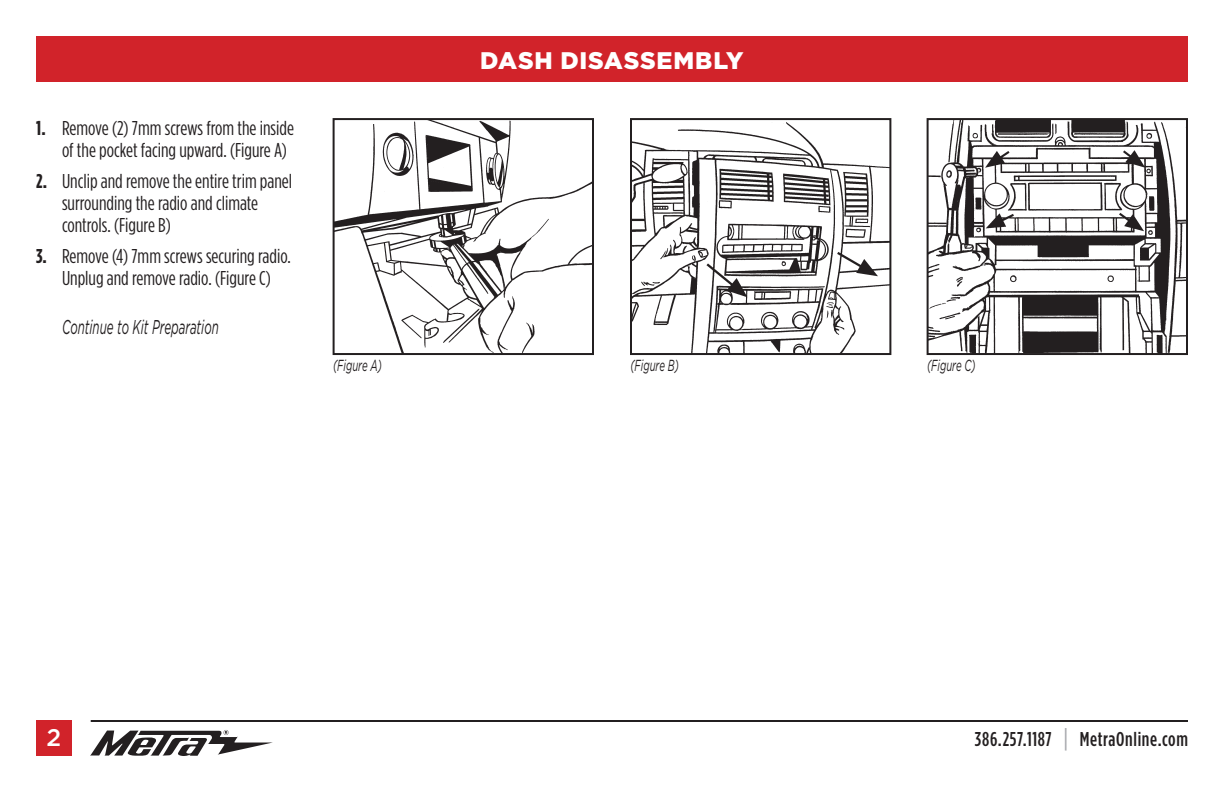
<style>
.page{position:relative;width:1224px;height:792px;background:#fff}
.page>*{position:absolute;margin:0;border:0;box-sizing:border-box;transform-origin:0 0}
.t1{font:900 24px "Gotham";letter-spacing:.03em;color:#fff}
.t2{font:500 24px "Gotham";color:#fff}
.t3{font:20px/22px "Gotham Condensed";color:#231f20}
.t4{font:500 20px "Gotham Condensed";letter-spacing:.03em;color:#231f20}
.t5{font:italic 20px "Gotham";color:#231f20;scale:.58 1}
.t6{font:italic 16px "Gotham";color:#231f20;scale:.6 1}
.s1{font-weight:700}
.s2{font-size:26px;color:#a8a9ad}
</style>
<div class="page">
<div style="left:36px;top:36px;width:1152px;height:45px;background:#d1232a"></div>
<svg style="left:90px;top:730px;width:183px;height:26px"></svg>
<hr style="left:91px;top:720px;width:1097px;height:2px;background:#231f20">
<div style="left:36px;top:720px;width:36px;height:36px;background:#d1232a"></div>
<img style="left:633px;top:122px;width:255px;height:230px">
<div style="left:630px;top:118px;width:261px;height:237px;border:2px solid #231f20"></div>
<img style="left:336px;top:121px;width:255px;height:231px">
<div style="left:333px;top:118px;width:261px;height:237px;border:2px solid #231f20"></div>
<img style="left:930px;top:121px;width:255px;height:231px">
<div style="left:927px;top:118px;width:261px;height:237px;border:2px solid #231f20"></div>
<p class="t3" style="left:62px;top:117px;width:234px;text-indent:-26px"><span class="s1">1.</span> Remove (2) 7mm screws from the inside of the pocket facing upward. (Figure A)</p>
<p class="t3" style="left:62px;top:170px;width:232px;text-indent:-26px"><span class="s1">2.</span> Unclip and remove the entire trim panel surrounding the radio and climate controls. (Figure B)</p>
<p class="t3" style="left:36px;top:245px;width:256px;text-align:center"><span class="s1">3.</span> Remove (4) 7mm screws securing radio.<br>Unplug and remove radio. (Figure C)</p>
<p class="t5" style="left:62px;top:316px;width:272px">Continue to Kit Preparation</p>
<p class="t1" style="left:480px;top:46px;width:265px">DASH DISASSEMBLY</p>
<p class="t6" style="left:333px;top:357px;width:83px">(Figure A)</p>
<p class="t6" style="left:630px;top:357px;width:83px">(Figure B)</p>
<p class="t6" style="left:927px;top:357px;width:83px">(Figure C)</p>
<p class="t2" style="left:47px;top:724px;width:16px">2</p>
<p class="t4" style="left:975px;top:728px;width:215px">386.257.1187 <span class="s2">|</span> MetraOnline.com</p>
</div>
